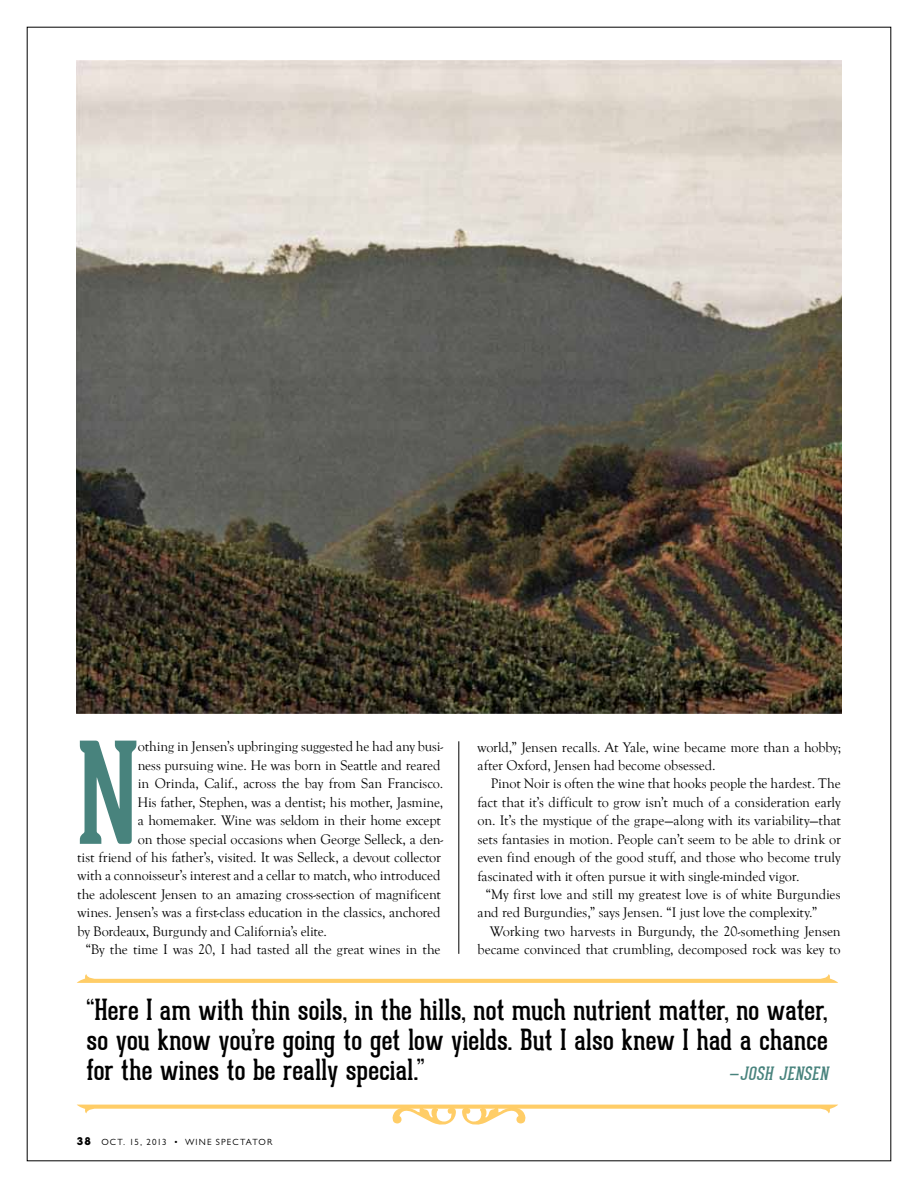
<style>
.page{position:relative;width:918px;height:1188px;background:#fff}
.page>*{position:absolute;margin:0;border:0;box-sizing:border-box;transform-origin:0 0}
.t1{font:138px "Geared Slab";color:#48837d}
.t2{font:28.5px/30px "Geared Slab";letter-spacing:.005em;color:#000;text-align:justify}
.t3{font:italic 18px "Geared Slab";color:#48837d}
.t4{font:14.25px/18.5px "Goudy Old Style T";letter-spacing:-.005em;color:#000}
.t5{font:9px "Gill Sans";letter-spacing:.125em;color:#000}
.s1{font-family:"Avant Garde";font-weight:700;font-size:10.5px}
</style>
<div class="page">
<hr style="left:459px;top:741px;width:1px;height:213px;background:#000">
<svg style="left:77px;top:974px;width:761px;height:9px"></svg>
<svg style="left:77px;top:1105px;width:761px;height:20px"></svg>
<img style="left:77px;top:61px;width:764px;height:653px">
<h1 class="t1" style="left:77px;top:711px;width:63px">N</h1>
<p class="t4" style="left:138px;top:738px;width:307px">othing in Jensen’s upbringing suggested he had any busi-</p>
<p class="t4" style="left:138px;top:756px;width:304px">ness pursuing wine. He was born in Seattle and reared</p>
<p class="t4" style="left:138px;top:775px;width:307px">in Orinda, Calif., across the bay from San Francisco.</p>
<p class="t4" style="left:137px;top:793px;width:307px">His father, Stephen, was a dentist; his mother, Jasmine,</p>
<p class="t4" style="left:138px;top:812px;width:304px">a homemaker. Wine was seldom in their home except</p>
<p class="t4" style="left:138px;top:830px;width:307px">on those special occasions when George Selleck, a den-</p>
<p class="t4" style="left:77px;top:848px;width:365px">tist friend of his father’s, visited. It was Selleck, a devout collector</p>
<p class="t4" style="left:77px;top:867px;width:365px">with a connoisseur’s interest and a cellar to match, who introduced</p>
<p class="t4" style="left:77px;top:885px;width:365px">the adolescent Jensen to an amazing cross-section of magnificent</p>
<p class="t4" style="left:77px;top:904px;width:365px">wines. Jensen’s was a first-class education in the classics, anchored</p>
<p class="t4" style="left:77px;top:922px;width:251px">by Bordeaux, Burgundy and California’s elite.</p>
<p class="t4" style="left:85px;top:941px;width:357px">“By the time I was 20, I had tasted all the great wines in the</p>
<p class="t4" style="left:478px;top:738px;width:365px">world,” Jensen recalls. At Yale, wine became more than a hobby; after Oxford, Jensen had become obsessed.</p>
<p class="t4" style="left:491px;top:775px;width:351px">Pinot Noir is often the wine that hooks people the hardest. The</p>
<p class="t4" style="left:477px;top:793px;width:365px">fact that it’s difficult to grow isn’t much of a consideration early</p>
<p class="t4" style="left:478px;top:812px;width:365px">on. It’s the mystique of the grape—along with its variability—that</p>
<p class="t4" style="left:478px;top:830px;width:365px">sets fantasies in motion. People can’t seem to be able to drink or</p>
<p class="t4" style="left:477px;top:848px;width:365px">even find enough of the good stuff, and those who become truly</p>
<p class="t4" style="left:477px;top:867px;width:324px">fascinated with it often pursue it with single-minded vigor.</p>
<p class="t4" style="left:486px;top:885px;width:357px">“My first love and still my greatest love is of white Burgundies</p>
<p class="t4" style="left:478px;top:904px;width:341px">and red Burgundies,” says Jensen. “I just love the complexity.”</p>
<p class="t4" style="left:490px;top:922px;width:352px">Working two harvests in Burgundy, the 20-something Jensen</p>
<p class="t4" style="left:478px;top:941px;width:364px">became convinced that crumbling, decomposed rock was key to</p>
<h2 class="t2" style="left:86px;top:995px;width:743px">“Here I am with thin soils, in the hills, not much nutrient matter, no water, so you know you’re going to get low yields. But I also knew I had a chance for the wines to be really special.”</h2>
<p class="t3" style="left:729px;top:1063px;width:104px">—JOSH JENSEN</p>
<p class="t5" style="left:77px;top:1137px;width:197px"><span class="s1">38</span> OCT. 15, 2013 • WINE SPECTATOR</p>
</div>
